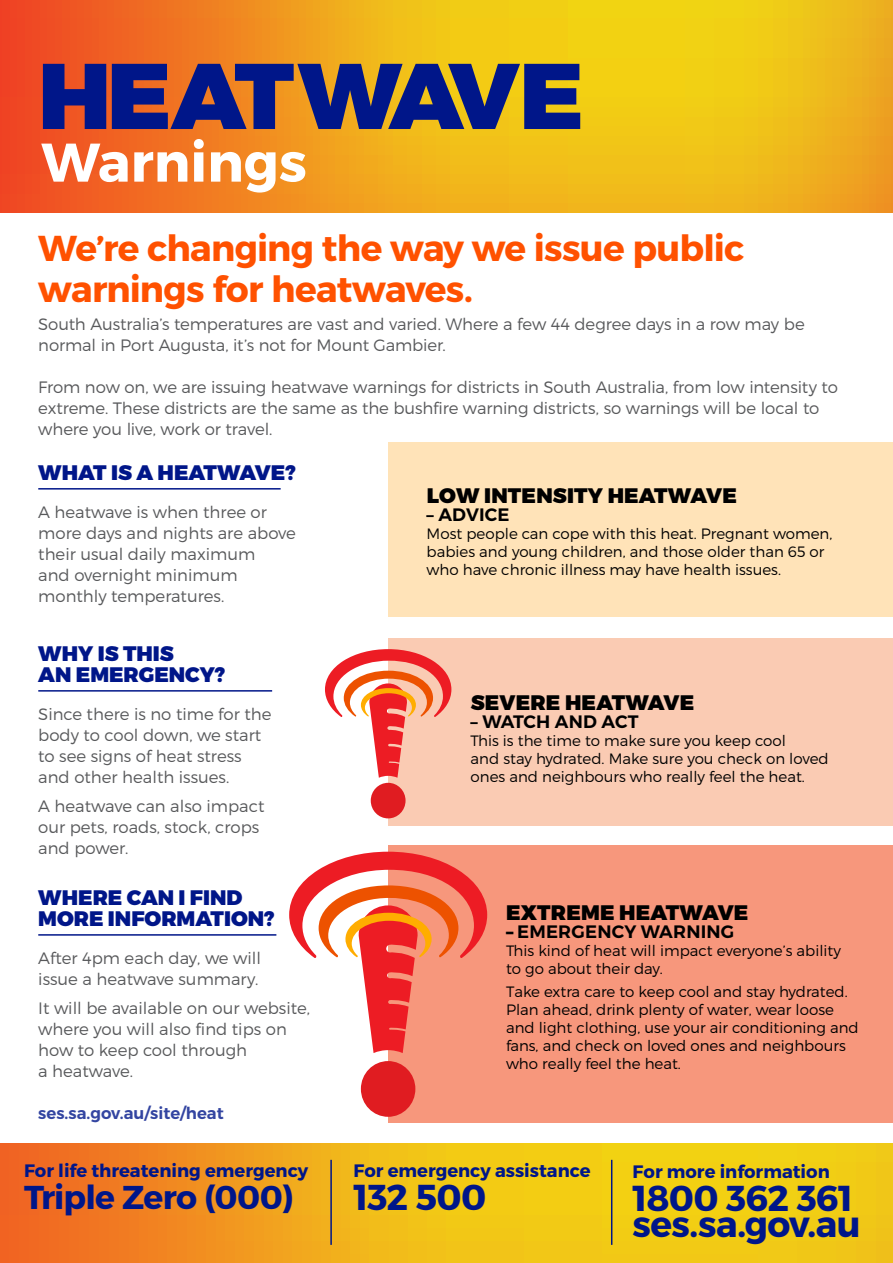
<style>
.page{position:relative;width:893px;height:1263px;background:#fff}
.page>*{position:absolute;margin:0;border:0;box-sizing:border-box;transform-origin:0 0}
.t1{font:900 93px "Montserrat";letter-spacing:-.04em;color:#001689}
.t2{font:700 54.3px "Montserrat";color:#fff}
.t3{font:700 36px/40.2px "Montserrat";letter-spacing:-.02em;color:#ff5100}
.t4{font:700 36px/26.5px "Montserrat";letter-spacing:-.02em;color:#001689}
.t5{font:700 33px "Montserrat";letter-spacing:-.02em;color:#001689}
.t6{font:900 21px/21px "Montserrat";color:#001689}
.t7{font:900 21px "Montserrat";letter-spacing:.01em;color:#000}
.t8{font:700 18px "Montserrat";color:#001689}
.t9{font:600 18px "Montserrat";letter-spacing:.01em;color:#000}
.t10{font:300 16.5px/21px "Montserrat";color:#58595b}
.t11{font:600 16.5px "Montserrat";color:#3345a1}
.t12{font:300 15px/18px "Montserrat";color:#000}
.s1{font-weight:900}
</style>
<div class="page">
<hr style="left:38px;top:488px;width:243px;height:2px;background:#001689">
<hr style="left:38px;top:690px;width:234px;height:2px;background:#001689">
<hr style="left:38px;top:934px;width:238px;height:2px;background:#001689">
<svg style="left:0;top:0;width:893px;height:212px;background:#f09f1c"></svg>
<svg style="left:0;top:1143px;width:893px;height:120px;background:#f1b019"></svg>
<hr style="left:330px;top:1160px;width:2px;height:85px;background:#001689">
<hr style="left:611px;top:1160px;width:1px;height:85px;background:#001689">
<div style="left:388px;top:442px;width:505px;height:175px;background:#ffe3b8"></div>
<div style="left:388px;top:638px;width:505px;height:187px;background:#facbb3"></div>
<div style="left:388px;top:845px;width:505px;height:278px;background:#f7977c"></div>
<div style="left:361px;top:1061px;width:54px;height:56px;background:#e01c21;border-radius:50%"></div>
<svg style="left:289px;top:852px;width:198px;height:201px"></svg>
<div style="left:371px;top:783px;width:35px;height:35px;background:#e01c21;border-radius:50%"></div>
<svg style="left:325px;top:649px;width:126px;height:129px"></svg>
<h1 class="t1" style="left:38px;top:38px;width:547px">HEATWAVE</h1>
<h2 class="t2" style="left:41px;top:129px;width:267px">Warnings</h2>
<h3 class="t3" style="left:38px;top:229px;width:708px">We’re changing the way we issue public warnings for heatwaves.</h3>
<p class="t10" style="left:38px;top:313px;width:768px">South Australia’s temperatures are vast and varied. Where a few 44 degree days in a row may be normal in Port Augusta, it’s not for Mount Gambier.</p>
<p class="t10" style="left:38px;top:376px;width:801px">From now on, we are issuing heatwave warnings for districts in South Australia, from low intensity to extreme. These districts are the same as the bushfire warning districts, so warnings will be local to where you live, work or travel.</p>
<p class="t6" style="left:38px;top:462px;width:259px">WHAT IS A HEATWAVE?</p>
<p class="t10" style="left:38px;top:501px;width:259px">A heatwave is when three or more days and nights are above their usual daily maximum<br>and overnight minimum monthly temperatures.</p>
<p class="t6" style="left:38px;top:643px;width:188px">WHY IS THIS<br>AN EMERGENCY?</p>
<p class="t10" style="left:38px;top:703px;width:235px">Since there is no time for the body to cool down, we start to see signs of heat stress and other health issues.</p>
<p class="t10" style="left:38px;top:795px;width:228px">A heatwave can also impact our pets, roads, stock, crops and power.</p>
<p class="t6" style="left:38px;top:887px;width:238px">WHERE CAN I FIND<br>MORE INFORMATION?</p>
<p class="t10" style="left:38px;top:947px;width:224px">After 4pm each day, we will issue a heatwave summary.</p>
<p class="t10" style="left:38px;top:997px;width:273px">It will be available on our website, where you will also find tips on how to keep cool through<br>a heatwave.</p>
<p class="t11" style="left:38px;top:1103px;width:187px">ses.sa.gov.au/site/heat</p>
<p class="t8" style="left:24px;top:1159px;width:286px">For life threatening emergency</p>
<h3 class="t5" style="left:24px;top:1177px;width:270px">Triple Zero (000)</h3>
<p class="t7" style="left:427px;top:483px;width:312px">LOW INTENSITY HEATWAVE</p>
<p class="t9" style="left:427px;top:504px;width:85px">– ADVICE</p>
<p class="t12" style="left:427px;top:525px;width:407px">Most people can cope with this heat. Pregnant women, babies and young children, and those older than 65 or who have chronic illness may have health issues.</p>
<p class="t7" style="left:471px;top:690px;width:225px">SEVERE HEATWAVE</p>
<p class="t9" style="left:471px;top:711px;width:169px">– WATCH AND ACT</p>
<p class="t12" style="left:471px;top:732px;width:360px">This is the time to make sure you keep cool<br>and stay hydrated. Make sure you check on loved ones and neighbours who really feel the heat.</p>
<p class="t7" style="left:506px;top:900px;width:244px">EXTREME HEATWAVE</p>
<p class="t9" style="left:506px;top:921px;width:230px"><span class="s1">–</span> EMERGENCY WARNING</p>
<p class="t12" style="left:506px;top:942px;width:336px">This kind of heat will impact everyone’s ability to go about their day.</p>
<p class="t12" style="left:506px;top:982px;width:354px">Take extra care to keep cool and stay hydrated.<br>Plan ahead, drink plenty of water, wear loose and light clothing, use your air conditioning and fans, and check on loved ones and neighbours who really feel the heat.</p>
<p class="t8" style="left:353px;top:1160px;width:239px">For emergency assistance</p>
<h3 class="t4" style="left:353px;top:1184px;width:134px">132 500</h3>
<p class="t8" style="left:633px;top:1160px;width:199px">For more information</p>
<h3 class="t4" style="left:633px;top:1185px;width:229px">1800 362 361 ses.sa.gov.au</h3>
</div>
